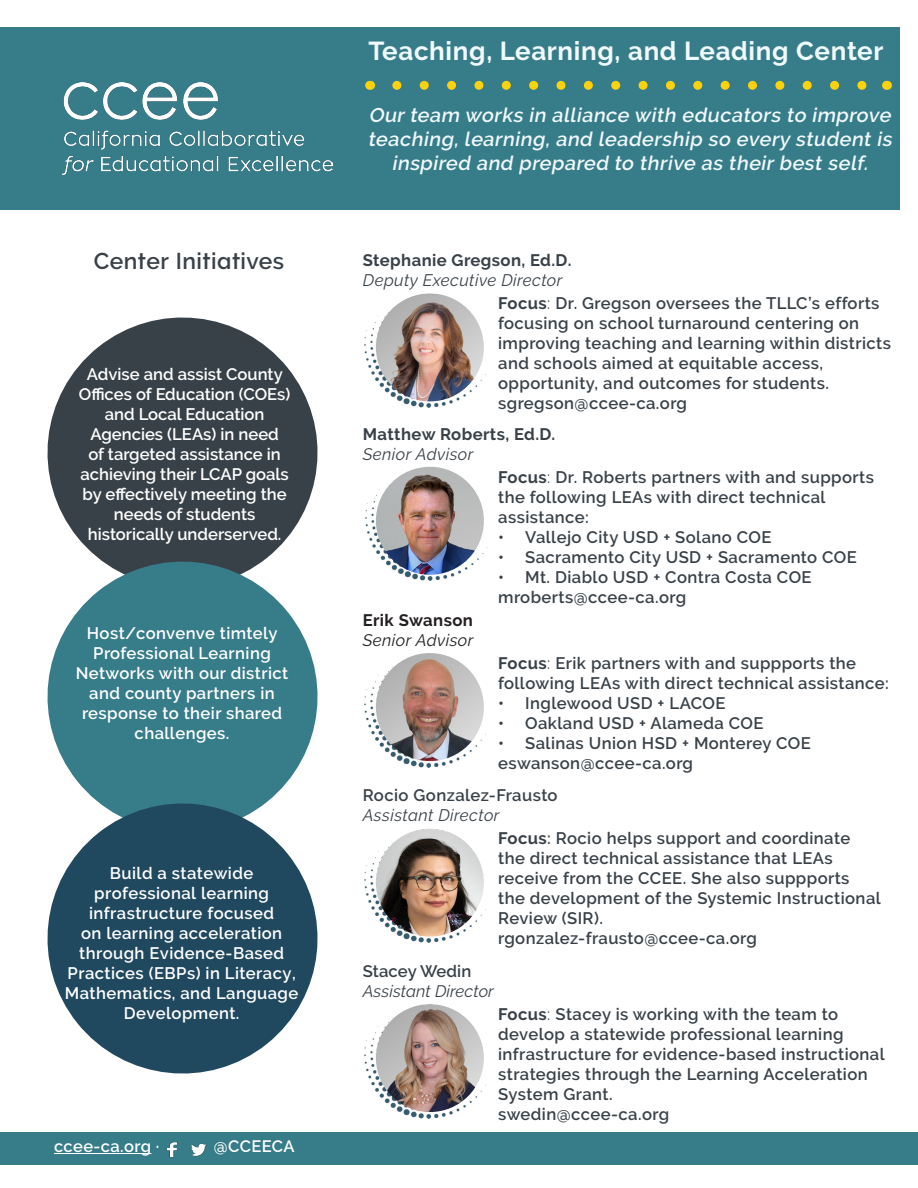
<style>
.page{position:relative;width:918px;height:1188px;background:#fff}
.page>*{position:absolute;margin:0;border:0;box-sizing:border-box;transform-origin:0 0}
.t1{font:700 25.95px "Raleway";letter-spacing:.025em;color:#f0f9fb}
.t2{font:600 22.8px "Raleway";letter-spacing:.02em;color:#394148}
.t3{font:italic 600 19.8px/23.7px "Raleway";color:#f0f9fb;text-align:center}
.t4{font:600 16.65px/20px "Raleway";letter-spacing:.025em;color:#394148}
.t5{font:600 16.65px/20px "Raleway";letter-spacing:.025em;color:#fff;text-align:center}
.t6{font:600 16.65px/20px "Raleway";color:#fff;text-align:center}
.t7{font:italic 16.65px "Raleway";letter-spacing:.025em;color:#394148}
.t8{font:700 16.65px "Raleway";letter-spacing:.025em;color:#394148}
.t9{font:italic 16.65px "Raleway";letter-spacing:.005em;color:#394148}
.t10{font:italic 16.65px "Raleway";letter-spacing:.025em;color:#231f20}
.t11{font:700 16.65px "Raleway";letter-spacing:.025em;color:#231f20}
.t12{font:600 16.65px "Raleway";letter-spacing:.005em;color:#394148}
.t13{font:600 16.5px "Raleway";letter-spacing:.02em;color:#fff}
.s1{font-weight:700}
.s2{font-weight:400}
</style>
<div class="page">
<div style="left:0;top:27px;width:900px;height:183px;background:#377c89"></div>
<img style="left:62px;top:82px;width:270px;height:92px">
<svg style="left:47px;top:317px;width:271px;height:228px;fill:#394148"></svg>
<svg style="left:47px;top:545px;width:271px;height:242px;fill:#377c89"></svg>
<svg style="left:47px;top:787px;width:271px;height:287px;fill:#20485e"></svg>
<div style="left:0;top:1132px;width:918px;height:32px;background:#377c89"></div>
<hr style="left:54px;top:1153px;width:97px;height:1px;background:#fff">
<img style="left:166px;top:1142px;width:12px;height:16px">
<img style="left:191px;top:1143px;width:16px;height:14px">
<svg style="left:397px;top:81px;width:470px;height:9px"></svg>
<img style="left:364px;top:307px;width:122px;height:101px">
<img style="left:376px;top:293px;width:108px;height:108px;border-radius:54px">
<img style="left:365px;top:478px;width:123px;height:103px">
<img style="left:376px;top:467px;width:108px;height:108px;border-radius:54px">
<img style="left:364px;top:664px;width:122px;height:103px">
<img style="left:376px;top:653px;width:108px;height:108px;border-radius:54px">
<img style="left:364px;top:839px;width:122px;height:104px">
<img style="left:376px;top:829px;width:108px;height:108px;border-radius:54px">
<img style="left:364px;top:1015px;width:122px;height:103px">
<img style="left:376px;top:1004px;width:108px;height:108px;border-radius:54px">
<p class="t2" style="left:94px;top:248px;width:192px">Center Initiatives</p>
<p class="t6" style="left:79px;top:364px;width:213px">Advise and assist County<br>Offices of Education (COEs) and Local Education<br>Agencies (LEAs) in need<br>of targeted assistance in achieving their LCAP goals by effectively meeting the needs of students</p>
<p class="t6" style="left:88px;top:524px;width:195px">historically underserved.</p>
<p class="t5" style="left:76px;top:623px;width:214px">Host/convenve timtely<br>Professional Learning<br>Networks with our district and county partners in response to their shared challenges.</p>
<p class="t5" style="left:65px;top:863px;width:235px">Build a statewide professional learning infrastructure focused<br>on learning acceleration through Evidence-Based<br>Practices (EBPs) in Literacy,<br>Mathematics, and Language<br>Development.</p>
<p class="t13" style="left:54px;top:1137px;width:107px">ccee-ca.org ·</p>
<p class="t13" style="left:214px;top:1137px;width:82px">@CCEECA</p>
<p class="t1" style="left:369px;top:36px;width:517px">Teaching, Learning, and Leading Center</p>
<p class="t3" style="left:368px;top:103px;width:529px">Our team works in alliance with educators to improve teaching, learning, and leadership so every student is inspired and prepared to thrive as their best self.</p>
<p class="t8" style="left:363px;top:251px;width:210px">Stephanie Gregson, Ed.D.</p>
<p class="t7" style="left:363px;top:271px;width:201px">Deputy Executive Director</p>
<p class="t4" style="left:498px;top:293px;width:394px"><span class="s1">Focus</span><span class="s2">:</span> Dr. Gregson oversees the TLLC’s efforts focusing on school turnaround centering on improving teaching and learning within districts and schools aimed at equitable access, opportunity, and outcomes for students.</p>
<p class="t4" style="left:498px;top:393px;width:190px">sgregson@ccee-ca.org</p>
<p class="t8" style="left:363px;top:424px;width:194px">Matthew Roberts, Ed.D.</p>
<p class="t7" style="left:363px;top:444px;width:112px">Senior Advisor</p>
<p class="t4" style="left:498px;top:467px;width:377px"><span class="s1">Focus</span><span class="s2">:</span> Dr. Roberts partners with and supports the following LEAs with direct technical assistance:</p>
<p class="t4" style="left:498px;top:527px;width:275px">• Vallejo City USD + Solano COE</p>
<p class="t4" style="left:498px;top:547px;width:360px">• Sacramento City USD + Sacramento COE</p>
<p class="t4" style="left:498px;top:567px;width:315px">• Mt. Diablo USD + Contra Costa COE</p>
<p class="t4" style="left:498px;top:587px;width:189px">mroberts@ccee-ca.org</p>
<p class="t11" style="left:363px;top:610px;width:112px">Erik Swanson</p>
<p class="t10" style="left:363px;top:630px;width:112px">Senior Advisor</p>
<p class="t4" style="left:498px;top:653px;width:392px"><span class="s1">Focus</span><span class="s2">:</span> Erik partners with and suppports the following LEAs with direct technical assistance:</p>
<p class="t4" style="left:498px;top:693px;width:229px">• Inglewood USD + LACOE</p>
<p class="t4" style="left:498px;top:713px;width:267px">• Oakland USD + Alameda COE</p>
<p class="t4" style="left:498px;top:733px;width:314px">• Salinas Union HSD + Monterey COE</p>
<p class="t4" style="left:498px;top:753px;width:196px">eswanson@ccee-ca.org</p>
<p class="t4" style="left:363px;top:786px;width:196px">Rocio Gonzalez-Frausto</p>
<p class="t7" style="left:363px;top:806px;width:138px">Assistant Director</p>
<p class="t4" style="left:498px;top:829px;width:384px"><span class="s1">Focus</span>: Rocio helps support and coordinate the direct technical assistance that LEAs receive from the CCEE. She also suppports<br>the development of the Systemic Instructional Review (SIR).</p>
<p class="t4" style="left:498px;top:928px;width:260px">rgonzalez-frausto@ccee-ca.org</p>
<p class="t12" style="left:363px;top:961px;width:110px">Stacey Wedin</p>
<p class="t9" style="left:363px;top:981px;width:133px">Assistant Director</p>
<p class="t4" style="left:498px;top:1004px;width:388px"><span class="s1">Focus</span><span class="s2">:</span> Stacey is working with the team to develop a statewide professional learning infrastructure for evidence-based instructional strategies through the Learning Acceleration System Grant.</p>
<p class="t4" style="left:498px;top:1104px;width:172px">swedin@ccee-ca.org</p>
</div>
